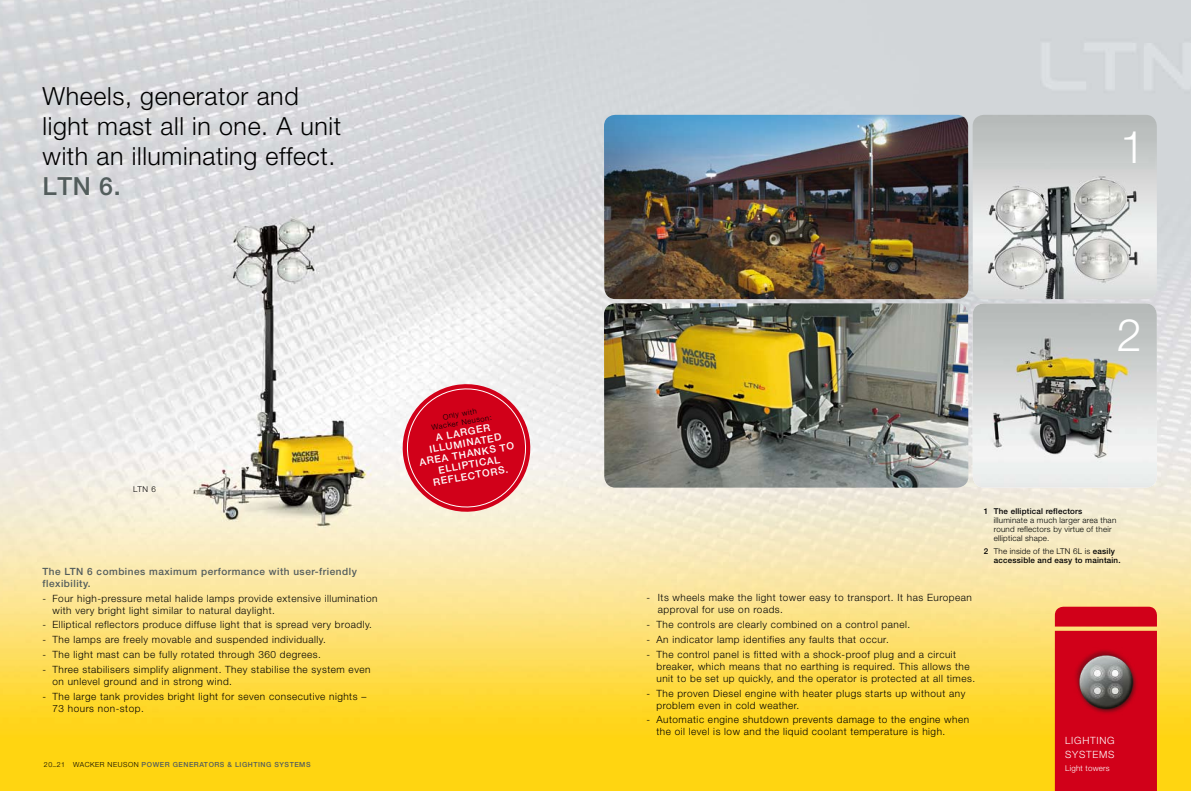
<style>
.page{position:relative;width:1191px;height:791px;background:#fff}
.page>*{position:absolute;margin:0;border:0;box-sizing:border-box;transform-origin:0 0}
.t1{font:300 45px "Helvetica Neue";color:#fff}
.t2{font:300 25px/30px "Helvetica Neue";letter-spacing:.025em;color:#000}
.t3{font:500 25px "Helvetica Neue";color:#535d5c}
.t4{font:300 10px/12px "Helvetica Neue";letter-spacing:.05em;color:#000}
.t5{font:500 10px/12px "Helvetica Neue";letter-spacing:.05em;color:#535d5c}
.t6{font:500 10px/11px "Helvetica Neue";color:#fff;text-align:center}
.t7{font:300 10px/14px "Helvetica Neue";letter-spacing:.075em;color:#fff}
.t8{font:500 8px/9px "Helvetica Neue";letter-spacing:.025em;color:#000}
.t9{font:300 8px/9px "Helvetica Neue";letter-spacing:.025em;color:#000}
.t10{font:300 8px "Helvetica Neue";letter-spacing:.025em;color:#fff}
.t11{font:300 7.5px/8.5px "Helvetica Neue";color:#000;text-align:center}
.t12{font:500 7px "Helvetica Neue";letter-spacing:.075em;color:#535d5c}
.s1{font-weight:300;color:#000}
.s2{font-weight:300}
</style>
<div class="page">
<img style="left:0;top:0;width:1191px;height:791px">
<div style="left:1054px;top:607px;width:103px;height:184px;background:#d10019"></div>
<img style="left:1065px;top:641px;width:81px;height:81px">
<svg style="left:397px;top:379px;width:138px;height:138px"></svg>
<img style="left:972px;top:115px;width:185px;height:184px">
<img style="left:972px;top:303px;width:185px;height:185px">
<img style="left:604px;top:115px;width:364px;height:184px">
<img style="left:604px;top:303px;width:364px;height:185px">
<h2 class="t2" style="left:43px;top:80px;width:300px">Wheels, generator and light mast all in one. A unit with an illuminating effect.</h2>
<h2 class="t3" style="left:43px;top:171px;width:80px">LTN 6.</h2>
<p class="t9" style="left:133px;top:484px;width:24px">LTN 6</p>
<p class="t5" style="left:43px;top:565px;width:316px">The LTN 6 combines maximum performance with user-friendly flexibility.</p>
<p class="t4" style="left:52px;top:592px;width:327px;text-indent:-10px">- Four high-pressure metal halide lamps provide extensive illumination with very bright light similar to natural daylight.</p>
<p class="t4" style="left:43px;top:619px;width:331px">- Elliptical reflectors produce diffuse light that is spread very broadly.</p>
<p class="t4" style="left:43px;top:633px;width:285px">- The lamps are freely movable and suspended individually.</p>
<p class="t4" style="left:43px;top:648px;width:280px">- The light mast can be fully rotated through 360 degrees.</p>
<p class="t4" style="left:52px;top:663px;width:319px;text-indent:-10px">- Three stabilisers simplify alignment. They stabilise the system even on unlevel ground and in strong wind.</p>
<p class="t4" style="left:52px;top:690px;width:315px;text-indent:-10px">- The large tank provides bright light for seven consecutive nights –<br>73 hours non-stop.</p>
<p class="t12" style="left:44px;top:760px;width:268px"><span class="s1">20_21 WACKER NEUSON</span> POWER GENERATORS &amp; LIGHTING SYSTEMS</p>
<p class="t11" style="left:429px;top:415px;width:62px;rotate:-10deg">Only with<br>Wacker Neuson:</p>
<p class="t6" style="left:415px;top:435px;width:97px;rotate:-10deg">A LARGER<br>ILLUMINATED<br>AREA THANKS TO<br>ELLIPTICAL<br>REFLECTORS.</p>
<h1 class="t1" style="left:1120px;top:119px;width:27px">1</h1>
<h1 class="t1" style="left:1116px;top:307px;width:27px">2</h1>
<p class="t8" style="left:984px;top:506px;width:100px">1 The elliptical reflectors</p>
<p class="t9" style="left:994px;top:515px;width:124px">illuminate a much larger area than round reflectors by virtue of their elliptical shape.</p>
<p class="t8" style="left:994px;top:546px;width:128px;text-indent:-10px">2 <span class="s2">The inside of the LTN 6L is</span> easily accessible and easy to maintain.</p>
<p class="t4" style="left:658px;top:591px;width:315px;text-indent:-11px">- Its wheels make the light tower easy to transport. It has European approval for use on roads.</p>
<p class="t4" style="left:646px;top:618px;width:265px">- The controls are clearly combined on a control panel.</p>
<p class="t4" style="left:646px;top:633px;width:244px">- An indicator lamp identifies any faults that occur.</p>
<p class="t4" style="left:656px;top:648px;width:320px;text-indent:-10px">- The control panel is fitted with a shock-proof plug and a circuit breaker, which means that no earthing is required. This allows the unit to be set up quickly, and the operator is protected at all times.</p>
<p class="t4" style="left:656px;top:687px;width:310px;text-indent:-10px">- The proven Diesel engine with heater plugs starts up without any problem even in cold weather.</p>
<p class="t4" style="left:656px;top:714px;width:314px;text-indent:-10px">- Automatic engine shutdown prevents damage to the engine when the oil level is low and the liquid coolant temperature is high.</p>
<p class="t7" style="left:1065px;top:733px;width:51px">LIGHTING<br>SYSTEMS</p>
<p class="t10" style="left:1065px;top:764px;width:46px">Light towers</p>
</div>
